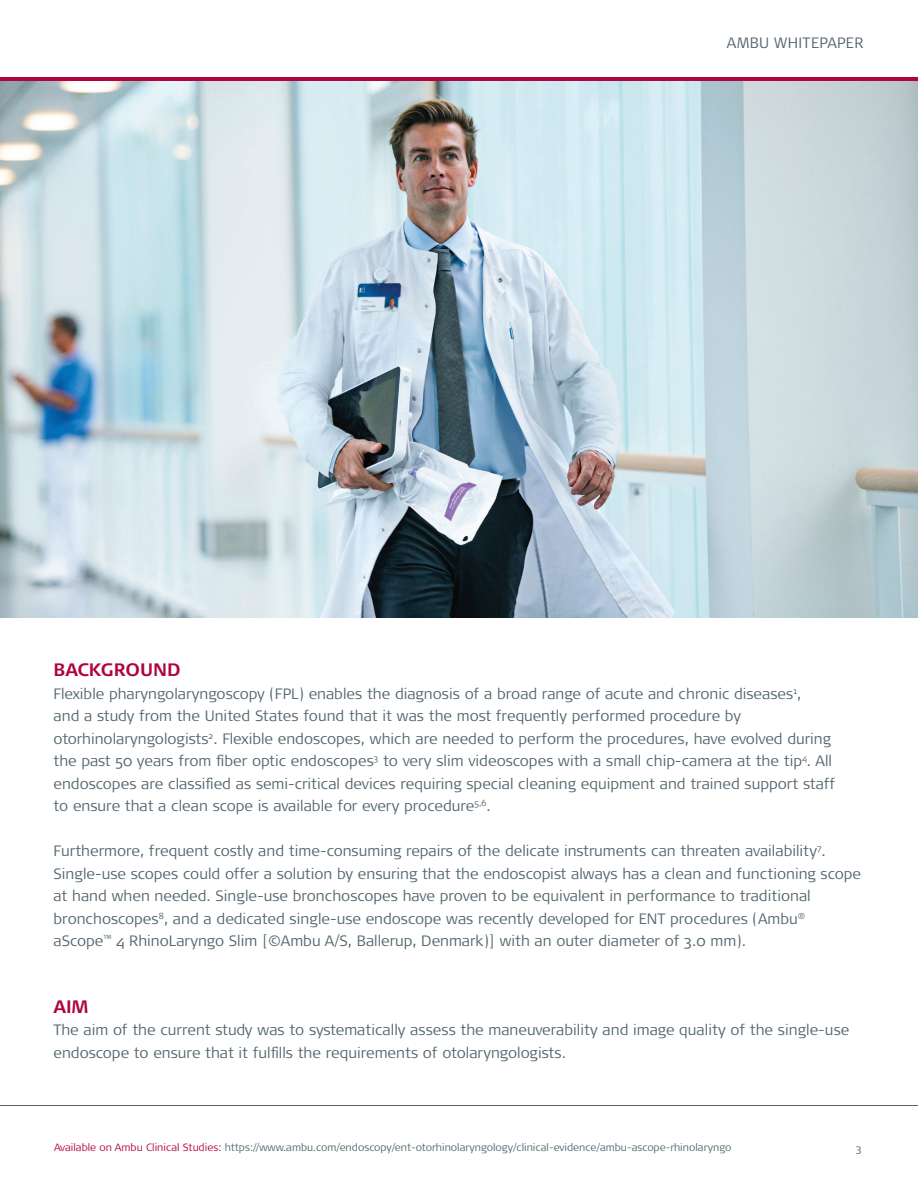
<style>
.page{position:relative;width:918px;height:1188px;background:#fff}
.page>*{position:absolute;margin:0;border:0;box-sizing:border-box;transform-origin:0 0}
.t1{font:700 18px "Signa OT";color:#b0043d}
.t2{font:300 15px/22.5px "Signa OT";color:#53656e}
.t3{font:300 15px "Signa OT";letter-spacing:.025em;color:#53656e}
.t4{font:300 10.5px "Signa OT";color:#53656e}
.s1{color:#b0043d}
</style>
<div class="page">
<div style="left:0;top:77px;width:918px;height:5px;background:#b0043d"></div>
<hr style="left:0;top:1106px;width:918px;height:1px;background:#53656e">
<img style="left:0;top:82px;width:918px;height:536px">
<p class="t3" style="left:727px;top:34px;width:138px">AMBU WHITEPAPER</p>
<p class="t1" style="left:54px;top:660px;width:129px">BACKGROUND</p>
<p class="t2" style="left:54px;top:682px;width:749px">Flexible pharyngolaryngoscopy (FPL) enables the diagnosis of a broad range of acute and chronic diseases<sup>1</sup>,</p>
<p class="t2" style="left:54px;top:705px;width:783px">and a study from the United States found that it was the most frequently performed procedure by otorhinolaryngologists<sup>2</sup>. Flexible endoscopes, which are needed to perform the procedures, have evolved during the past 50 years from fiber optic endoscopes<sup>3</sup> to very slim videoscopes with a small chip-camera at the tip<sup>4</sup>. All endoscopes are classified as semi-critical devices requiring special cleaning equipment and trained support staff to ensure that a clean scope is available for every procedure<sup>5,6</sup>.</p>
<p class="t2" style="left:54px;top:840px;width:809px">Furthermore, frequent costly and time-consuming repairs of the delicate instruments can threaten availability<sup>7</sup>.<br>Single-use scopes could offer a solution by ensuring that the endoscopist always has a clean and functioning scope at hand when needed. Single-use bronchoscopes have proven to be equivalent in performance to traditional bronchoscopes<sup>8</sup>, and a dedicated single-use endoscope was recently developed for ENT procedures (Ambu<sup>® </sup>aScope<sup>™</sup> 4 RhinoLaryngo Slim [©Ambu A/S, Ballerup, Denmark)] with an outer diameter of 3.0 mm).</p>
<p class="t1" style="left:54px;top:996px;width:36px">AIM</p>
<p class="t2" style="left:54px;top:1019px;width:797px">The aim of the current study was to systematically assess the maneuverability and image quality of the single-use endoscope to ensure that it fulfills the requirements of otolaryngologists.</p>
<p class="t4" style="left:54px;top:1141px;width:679px"><span class="s1">Available on Ambu Clinical Studies:</span> https://www.ambu.com/endoscopy/ent-otorhinolaryngology/clinical-evidence/ambu-ascope-rhinolaryngo</p>
<p class="t4" style="left:856px;top:1142px;width:7px">3</p>
</div>
